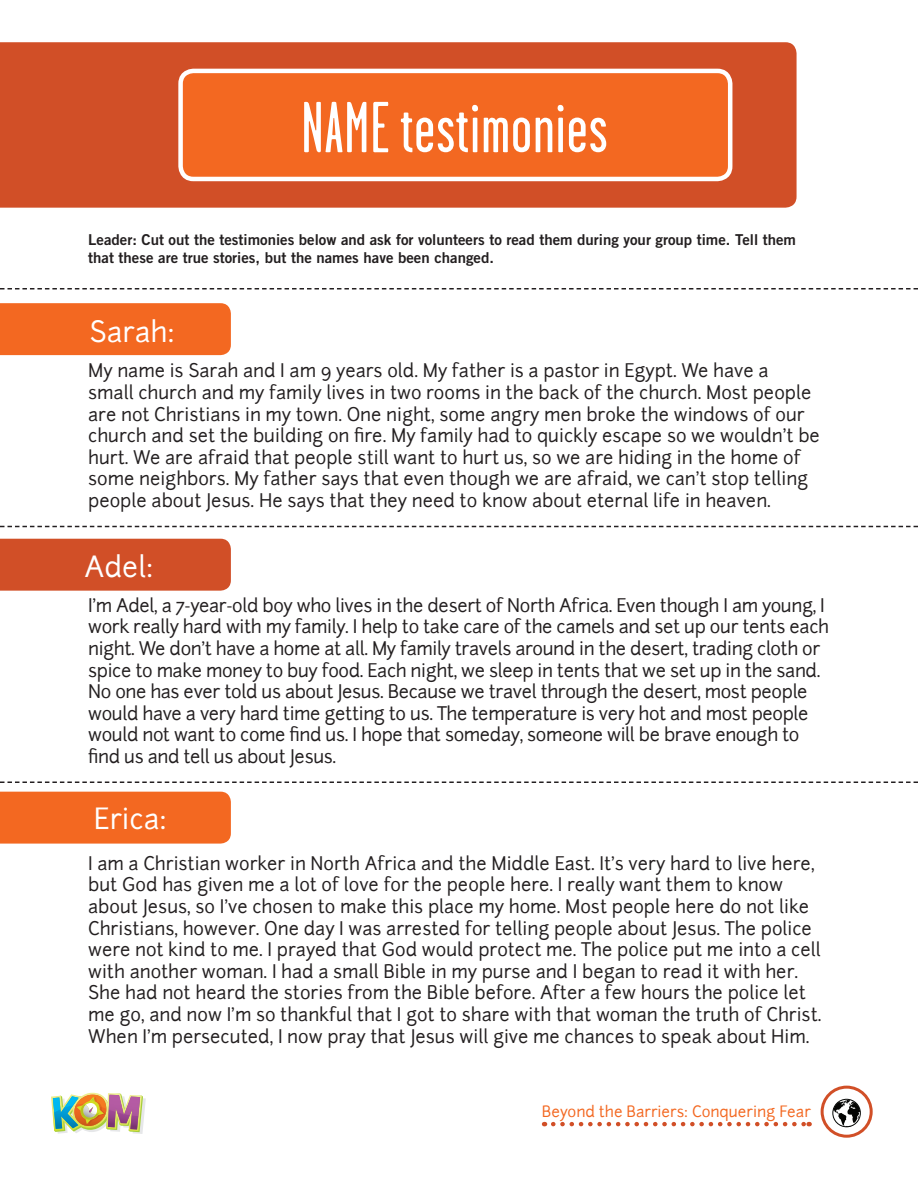
<style>
.page{position:relative;width:918px;height:1188px;background:#fff}
.page>*{position:absolute;margin:0;border:0;box-sizing:border-box;transform-origin:0 0}
.t1{font:72px "Garage Gothic";letter-spacing:.015em;color:#fff}
.t2{font:28.05px "Junction";color:#fff}
.t3{font:18px/21.6px "Junction";color:#231f20}
.t4{font:18px/21.6px "Junction";letter-spacing:-.02em;color:#231f20}
.t5{font:15px/18px "Trade Gothic LT Std Bd 2";color:#231f20}
.t6{font:15px "Junction";color:#f36821}
</style>
<div class="page">
<div style="left:0;top:303px;width:231px;height:52px;background:#f36821"></div>
<div style="left:0;top:539px;width:231px;height:52px;background:#d14f27"></div>
<div style="left:0;top:792px;width:231px;height:52px;background:#f36821"></div>
<div style="left:0;top:42px;width:797px;height:166px;background:#d14f27"></div>
<div style="left:181px;top:71px;width:549px;height:108px;background:#f36821;border-radius:13px"></div>
<div style="left:178px;top:69px;width:554px;height:112px;border:4px solid #fff;border-radius:13px"></div>
<div style="left:821px;top:1086px;width:52px;height:52px;border:3px solid #d14f27;border-radius:50%"></div>
<svg style="left:553px;top:1122px;width:257px;height:4px"></svg>
<img style="left:51px;top:1093px;width:95px;height:41px">
<div style="left:832px;top:1099px;width:29px;height:28px;border:1px solid #040503;border-radius:50%"></div>
<svg style="left:833px;top:1100px;width:27px;height:27px"></svg>
<svg style="left:0;top:526px;width:918px;height:1px"></svg>
<svg style="left:0;top:288px;width:918px;height:2px"></svg>
<svg style="left:0;top:782px;width:918px;height:1px"></svg>
<h1 class="t1" style="left:301px;top:90px;width:308px">NAME testimonies</h1>
<p class="t5" style="left:88px;top:231px;width:709px">Leader: Cut out the testimonies below and ask for volunteers to read them during your group time. Tell them that these are true stories, but the names have been changed.</p>
<h2 class="t2" style="left:89px;top:314px;width:87px">Sarah:</h2>
<p class="t3" style="left:88px;top:360px;width:733px">My name is Sarah and I am 9 years old. My father is a pastor in Egypt. We have a<br>small church and my family lives in two rooms in the back of the church. Most people are not Christians in my town. One night, some angry men broke the windows of our church and set the building on fire. My family had to quickly escape so we wouldn’t be hurt. We are afraid that people still want to hurt us, so we are hiding in the home of some neighbors. My father says that even though we are afraid, we can’t stop telling people about Jesus. He says that they need to know about eternal life in heaven.</p>
<h2 class="t2" style="left:84px;top:548px;width:70px">Adel:</h2>
<p class="t4" style="left:88px;top:594px;width:742px">I’m Adel, a 7-year-old boy who lives in the desert of North Africa. Even though I am young, I work really hard with my family. I help to take care of the camels and set up our tents each night. We don’t have a home at all. My family travels around in the desert, trading cloth or spice to make money to buy food. Each night, we sleep in tents that we set up in the sand.<br>No one has ever told us about Jesus. Because we travel through the desert, most people would have a very hard time getting to us. The temperature is very hot and most people would not want to come find us. I hope that someday, someone will be brave enough to find us and tell us about Jesus.</p>
<h2 class="t2" style="left:94px;top:800px;width:74px">Erica:</h2>
<p class="t3" style="left:88px;top:853px;width:735px">I am a Christian worker in North Africa and the Middle East. It’s very hard to live here, but God has given me a lot of love for the people here. I really want them to know about Jesus, so I’ve chosen to make this place my home. Most people here do not like Christians, however. One day I was arrested for telling people about Jesus. The police were not kind to me. I prayed that God would protect me. The police put me into a cell with another woman. I had a small Bible in my purse and I began to read it with her.<br>She had not heard the stories from the Bible before. After a few hours the police let me go, and now I’m so thankful that I got to share with that woman the truth of Christ.<br>When I’m persecuted, I now pray that Jesus will give me chances to speak about Him.</p>
<p class="t6" style="left:542px;top:1102px;width:271px">Beyond the Barriers: Conquering Fear</p>
</div>
